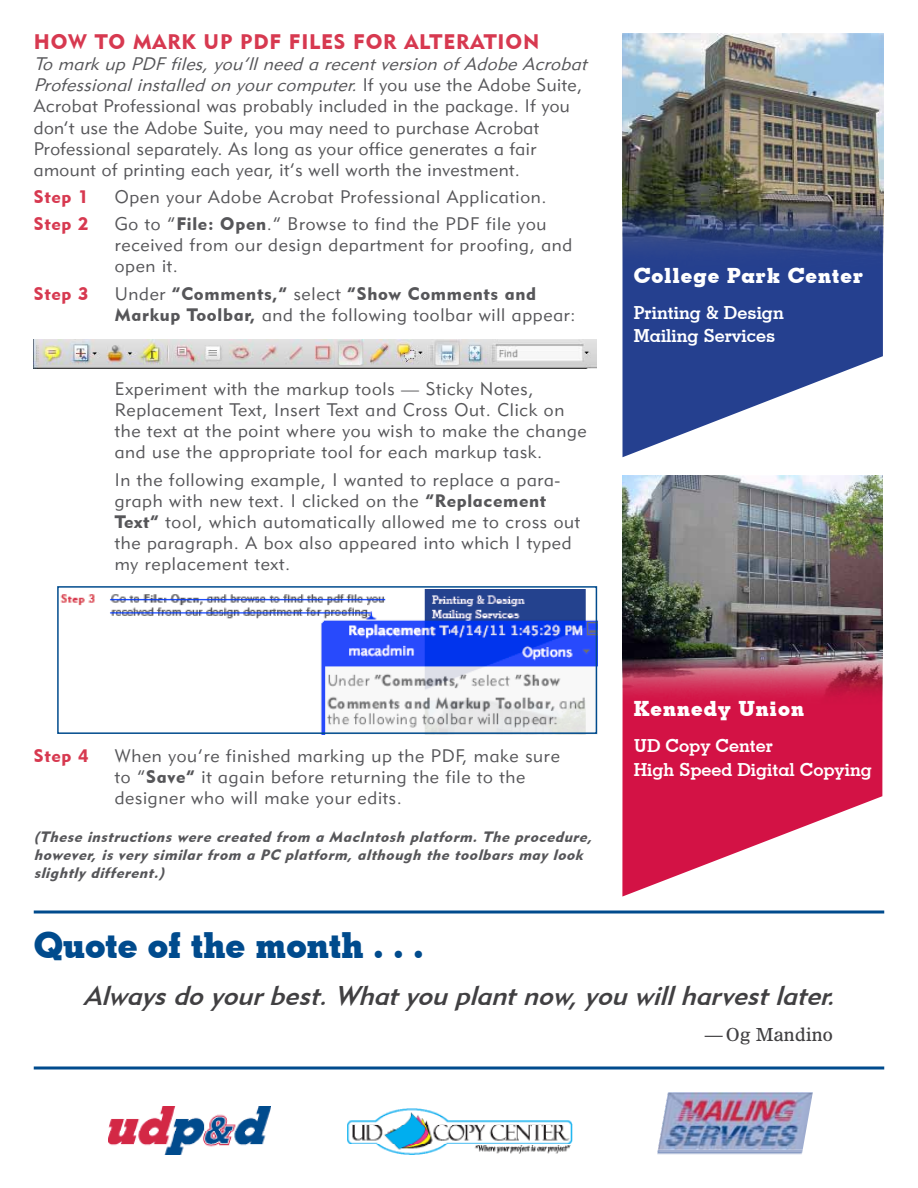
<style>
.page{position:relative;width:918px;height:1188px;background:#fff}
.page>*{position:absolute;margin:0;border:0;box-sizing:border-box;transform-origin:0 0}
.t1{font:700 36px "Geometric Slab 703 BT Xtra";color:#004b8d}
.t2{font:italic 27px "Geometric 415 BT Medium A";color:#414042}
.t3{font:21px "Geometric 415 BT Black A";letter-spacing:.04em;color:#d73950}
.t4{font:700 21px "Geometric Slab 703 BT Xtra";letter-spacing:.05em;color:#fff}
.t5{font:18px/21px "Geometric 415 BT Lite A";letter-spacing:.04em;color:#565659}
.t6{font:700 18px/23.2px "Geometric Slab 703 BT";color:#fff}
.t7{font:18px "Geometric 415 BT Black A";letter-spacing:.04em;color:#565659}
.t8{font:18px "Geometric 415 BT Black A";letter-spacing:.04em;color:#d73950}
.t9{font:18px "Olympian";color:#414042}
.t10{font:italic 15px/18px "Geometric 415 BT Black A";color:#565659}
.s1{font-style:italic}
.s2{font-family:"Geometric 415 BT Black A"}
.s3{font-family:"Geometric 415 BT Lite A"}
</style>
<div class="page">
<svg style="left:622px;top:271px;width:261px;height:186px;fill:#25408f"></svg>
<img style="left:622px;top:34px;width:262px;height:237px">
<svg style="left:622px;top:706px;width:261px;height:191px;fill:#d31245"></svg>
<img style="left:622px;top:475px;width:261px;height:231px">
<img style="left:108px;top:1106px;width:163px;height:48px">
<img style="left:347px;top:1108px;width:226px;height:47px">
<img style="left:658px;top:1092px;width:155px;height:58px">
<img style="left:657px;top:1150px;width:146px;height:4px">
<svg style="left:34px;top:1066px;width:850px;height:4px;background:#3f77a9"></svg>
<hr style="left:34px;top:911px;width:850px;height:3px;background:#004b8d">
<img style="left:34px;top:339px;width:563px;height:29px">
<img style="left:60px;top:589px;width:534px;height:146px">
<div style="left:57px;top:586px;width:540px;height:148px;border:2px solid #004b8d"></div>
<p class="t3" style="left:34px;top:29px;width:507px">HOW TO MARK UP PDF FILES FOR ALTERATION</p>
<p class="t5" style="left:34px;top:53px;width:560px"><span class="s1">To markup PDF files,you’llneed a recentversion ofAdobeAcrobat Professionalinstalled on yourcomputer.</span>I f y o u u s e t h e A d o b e S u i t e , Acrobat Professional was probably included in the package. If you don’t use the Adobe Suite, you may need to purchase Acrobat Professional separately. As long as your office generates a fair amount of printing each year, it’s well worth the investment.</p>
<p class="t8" style="left:34px;top:186px;width:56px">Step 1</p>
<p class="t5" style="left:115px;top:186px;width:433px">Open your Adobe Acrobat Professional Application.</p>
<p class="t8" style="left:34px;top:213px;width:56px">Step 2</p>
<p class="t5" style="left:115px;top:213px;width:343px">Go to “<span class="s2">File: Open</span>.” Browse to find the pdf</p>
<p class="t5" style="left:115px;top:213px;width:459px;text-indent:371px">file you received from our design department for proofing, and open it.</p>
<p class="t8" style="left:34px;top:283px;width:56px">Step 3</p>
<p class="t7" style="left:115px;top:283px;width:423px"><span class="s3">Under</span> “Comments,” <span class="s3">select</span> “Show Comments and</p>
<p class="t5" style="left:115px;top:304px;width:463px"><span class="s2">Markup Toolbar,</span> and the following toolbar will appear:</p>
<p class="t5" style="left:115px;top:378px;width:473px">Experiment with the markup tools — Sticky Notes, Replacement Text, Insert Text and Cross Out. Click on the text at the point where you wish to make the change and use the appropriate tool for each markup task.</p>
<p class="t5" style="left:115px;top:469px;width:467px">In the following example, I wanted to replace a para&shy;graph with new text. I clicked on the <span class="s2">“Replacement Text”</span> tool, which automatically allowed me to cross out the paragraph. A box also appeared into which I typed my replacement text.</p>
<p class="t4" style="left:634px;top:263px;width:231px">College Park Center</p>
<p class="t6" style="left:634px;top:301px;width:151px">Printing &amp; Design<br>Mailing Services</p>
<p class="t8" style="left:34px;top:745px;width:56px">Step 4</p>
<p class="t5" style="left:115px;top:745px;width:447px">When you’re finished marking up the PDF, make sure to “<span class="s2">Save”</span> it again before returning the file to the designer who will make your edits.</p>
<p class="t10" style="left:34px;top:827px;width:564px">(These instructionswere created from a MacIntosh platform.The procedure, however,isvery similarfrom a PC platform,although the toolbarsmay look slightly different.)</p>
<p class="t4" style="left:634px;top:696px;width:172px">Kennedy Union</p>
<p class="t6" style="left:634px;top:734px;width:240px">UD Copy Center<br>High Speed Digital Copying</p>
<h1 class="t1" style="left:34px;top:923px;width:391px">Quote of the month . . .</h1>
<h2 class="t2" style="left:84px;top:979px;width:761px">Alwaysdoyourbest.Whatyouplantnow,youwillharvestlater.</h2>
<p class="t9" style="left:705px;top:1023px;width:130px">— Og Mandino</p>
</div>
